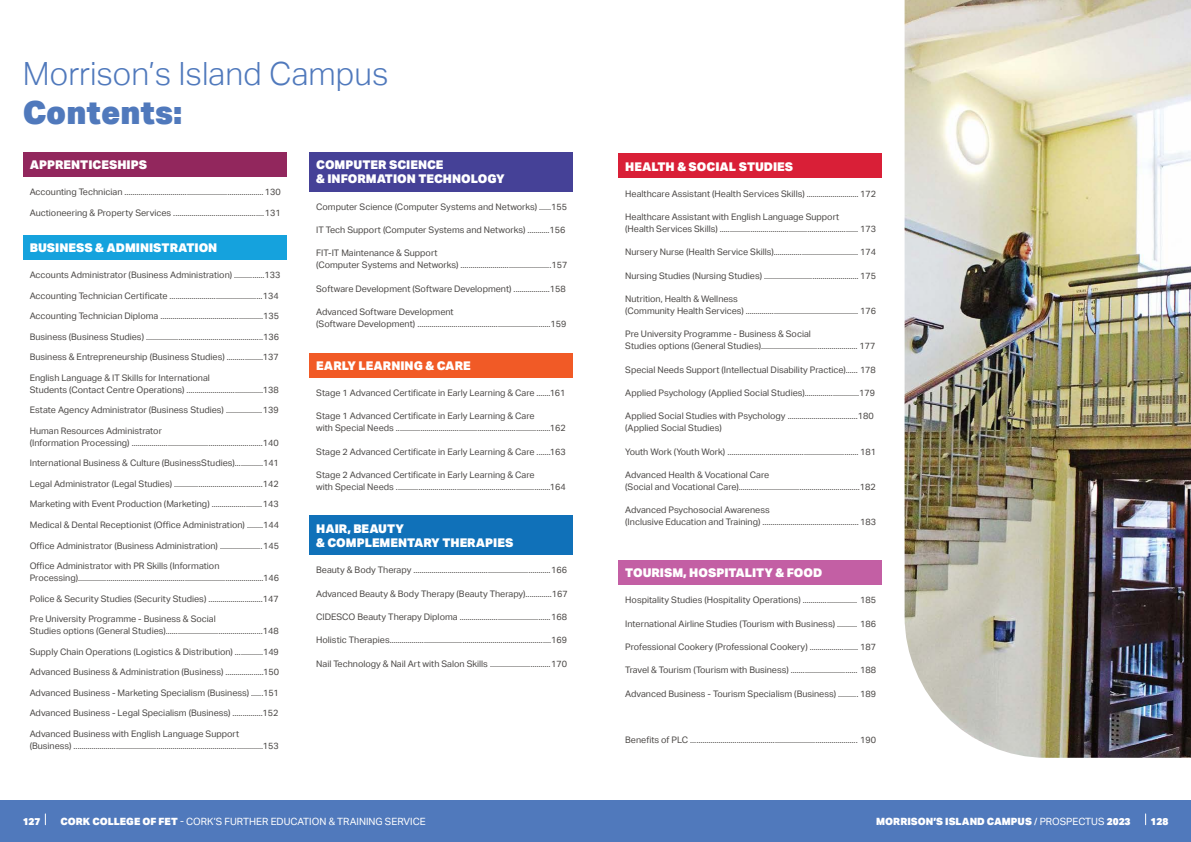
<style>
.page{position:relative;width:1191px;height:842px;background:#fff}
.page>*{position:absolute;margin:0;border:0;box-sizing:border-box;transform-origin:0 0}
.t1{font:300 32px "Aktiv Grotesk";color:#5079bc}
.t2{font:900 32px "Aktiv Grotesk";color:#5079bc}
.t3{font:900 12px/14.4px "Aktiv Grotesk";color:#fff}
.t4{font:10px "Aktiv Grotesk";color:#fff}
.t5{font:900 10px "Aktiv Grotesk";color:#fff}
.t6{font:9px/12px "Aktiv Grotesk";color:#4b4846}
.s1{font-weight:900}
.s2{font-weight:400}
</style>
<div class="page">
<div style="left:0;top:800px;width:1191px;height:42px;background:#5079bc"></div>
<div style="left:23px;top:152px;width:263px;height:25px;background:#92275d"></div>
<div style="left:23px;top:235px;width:263px;height:25px;background:#15a2dd"></div>
<div style="left:309px;top:353px;width:264px;height:24px;background:#f15a26"></div>
<div style="left:309px;top:516px;width:264px;height:39px;background:#1071b9"></div>
<div style="left:309px;top:152px;width:264px;height:39px;background:#454197"></div>
<div style="left:618px;top:153px;width:264px;height:25px;background:#d91f37"></div>
<img style="left:904px;top:0;width:287px;height:758px">
<div style="left:618px;top:560px;width:264px;height:25px;background:#c35fa4"></div>
<h1 class="t1" style="left:23px;top:55px;width:367px">Morrison’s Island Campus</h1>
<h1 class="t2" style="left:23px;top:91px;width:161px">Contents:</h1>
<h2 class="t3" style="left:30px;top:157px;width:119px">APPRENTICESHIPS</h2>
<p class="t6" style="left:30px;top:186px;width:252px">Accounting Technician .....................................................................130</p>
<p class="t6" style="left:30px;top:207px;width:252px">Auctioneering &amp; Property Services .............................................131</p>
<h2 class="t3" style="left:30px;top:240px;width:189px">BUSINESS &amp; ADMINISTRATION</h2>
<p class="t6" style="left:30px;top:269px;width:252px">Accounts Administrator (Business Administration) ...............133</p>
<p class="t6" style="left:30px;top:290px;width:251px">Accounting Technician Certificate ..............................................134</p>
<p class="t6" style="left:30px;top:310px;width:251px">Accounting Technician Diploma ...................................................135</p>
<p class="t6" style="left:30px;top:331px;width:251px">Business (Business Studies) ..........................................................136</p>
<p class="t6" style="left:30px;top:351px;width:251px">Business &amp; Entrepreneurship (Business Studies) ..................137</p>
<p class="t6" style="left:30px;top:372px;width:251px">English Language &amp; IT Skills for International<br>Students (Contact Centre Operations) ......................................138</p>
<p class="t6" style="left:30px;top:404px;width:250px">Estate Agency Administrator (Business Studies) ..................139</p>
<p class="t6" style="left:30px;top:425px;width:250px">Human Resources Administrator<br>(Information Processing) .................................................................140</p>
<p class="t6" style="left:30px;top:457px;width:251px">International Business &amp; Culture (BusinessStudies)..............141</p>
<p class="t6" style="left:30px;top:478px;width:251px">Legal Administrator (Legal Studies) ............................................142</p>
<p class="t6" style="left:30px;top:498px;width:250px">Marketing with Event Production (Marketing) .........................143</p>
<p class="t6" style="left:30px;top:519px;width:251px">Medical &amp; Dental Receptionist (Office Administration) ........144</p>
<p class="t6" style="left:30px;top:539px;width:251px">Office Administrator (Business Administration) .....................145</p>
<p class="t6" style="left:30px;top:560px;width:251px">Office Administrator with PR Skills (Information<br>Processing)............................................................................................146</p>
<p class="t6" style="left:30px;top:592px;width:250px">Police &amp; Security Studies (Security Studies) ...........................147</p>
<p class="t6" style="left:30px;top:613px;width:250px">Pre University Programme - Business &amp; Social<br>Studies options (General Studies)................................................148</p>
<p class="t6" style="left:30px;top:645px;width:251px">Supply Chain Operations (Logistics &amp; Distribution) ..............149</p>
<p class="t6" style="left:30px;top:666px;width:251px">Advanced Business &amp; Administration (Business) ...................150</p>
<p class="t6" style="left:30px;top:686px;width:251px">Advanced Business - Marketing Specialism (Business) ......151</p>
<p class="t6" style="left:30px;top:707px;width:250px">Advanced Business - Legal Specialism (Business) ...............152</p>
<p class="t6" style="left:30px;top:727px;width:250px">Advanced Business with English Language Support (Business) ..............................................................................................153</p>
<h2 class="t3" style="left:316px;top:157px;width:190px">COMPUTER SCIENCE<br>&amp; INFORMATION TECHNOLOGY</h2>
<p class="t6" style="left:316px;top:200px;width:253px">Computer Science (Computer Systems and Networks) ......155</p>
<p class="t6" style="left:316px;top:224px;width:251px">IT Tech Support (Computer Systems and Networks) ...........156</p>
<p class="t6" style="left:316px;top:247px;width:253px">FIT-IT Maintenance &amp; Support<br>(Computer Systems and Networks) .............................................157</p>
<p class="t6" style="left:316px;top:282px;width:251px">Software Development (Software Development) ..................158</p>
<p class="t6" style="left:316px;top:306px;width:252px">Advanced Software Development<br>(Software Development) ..................................................................159</p>
<h2 class="t3" style="left:316px;top:358px;width:156px">EARLY LEARNING &amp; CARE</h2>
<p class="t6" style="left:316px;top:387px;width:251px">Stage 1 Advanced Certificate in Early Learning &amp; Care .......161</p>
<p class="t6" style="left:316px;top:410px;width:251px">Stage 1 Advanced Certificate in Early Learning &amp; Care<br>with Special Needs ............................................................................162</p>
<p class="t6" style="left:316px;top:445px;width:251px">Stage 2 Advanced Certificate in Early Learning &amp; Care .......163</p>
<p class="t6" style="left:316px;top:469px;width:251px">Stage 2 Advanced Certificate in Early Learning &amp; Care<br>with Special Needs ............................................................................164</p>
<h2 class="t3" style="left:316px;top:521px;width:199px">HAIR, BEAUTY<br>&amp; COMPLEMENTARY THERAPIES</h2>
<p class="t6" style="left:316px;top:564px;width:252px">Beauty &amp; Body Therapy ....................................................................166</p>
<p class="t6" style="left:316px;top:587px;width:253px">Advanced Beauty &amp; Body Therapy (Beauty Therapy).............167</p>
<p class="t6" style="left:316px;top:611px;width:252px">CIDESCO Beauty Therapy Diploma .............................................168</p>
<p class="t6" style="left:316px;top:634px;width:252px">Holistic Therapies................................................................................169</p>
<p class="t6" style="left:316px;top:657px;width:252px">Nail Technology &amp; Nail Art with Salon Skills ..............................170</p>
<h2 class="t3" style="left:625px;top:159px;width:169px">HEALTH &amp; SOCIAL STUDIES</h2>
<p class="t6" style="left:625px;top:188px;width:252px">Healthcare Assistant (Health Services Skills) .......................... 172</p>
<p class="t6" style="left:625px;top:211px;width:252px">Healthcare Assistant with English Language Support<br>(Health Services Skills) .................................................................... 173</p>
<p class="t6" style="left:625px;top:246px;width:252px">Nursery Nurse (Health Service Skills).......................................... 174</p>
<p class="t6" style="left:625px;top:270px;width:252px">Nursing Studies (Nursing Studies) ............................................... 175</p>
<p class="t6" style="left:625px;top:293px;width:252px">Nutrition, Health &amp; Wellness<br>(Community Health Services) ........................................................ 176</p>
<p class="t6" style="left:625px;top:328px;width:252px">Pre University Programme - Business &amp; Social<br>Studies options (General Studies)................................................ 177</p>
<p class="t6" style="left:625px;top:364px;width:252px">Special Needs Support (Intellectual Disability Practice)...... 178</p>
<p class="t6" style="left:625px;top:387px;width:251px">Applied Psychology (Applied Social Studies)...........................179</p>
<p class="t6" style="left:625px;top:410px;width:250px">Applied Social Studies with Psychology ...................................180 (Applied Social Studies)</p>
<p class="t6" style="left:625px;top:446px;width:252px">Youth Work (Youth Work) ................................................................. 181</p>
<p class="t6" style="left:625px;top:469px;width:252px">Advanced Health &amp; Vocational Care<br>(Social and Vocational Care)............................................................182</p>
<p class="t6" style="left:625px;top:504px;width:252px">Advanced Psychosocial Awareness<br>(Inclusive Education and Training) ................................................ 183</p>
<h2 class="t3" style="left:625px;top:565px;width:199px">TOURISM, HOSPITALITY &amp; FOOD</h2>
<p class="t6" style="left:625px;top:594px;width:252px">Hospitality Studies (Hospitality Operations) ........................... 185</p>
<p class="t6" style="left:625px;top:617px;width:252px">International Airline Studies (Tourism with Business) .......... 186</p>
<p class="t6" style="left:625px;top:641px;width:252px">Professional Cookery (Professional Cookery) ........................ 187</p>
<p class="t6" style="left:625px;top:664px;width:252px">Travel &amp; Tourism (Tourism with Business) ................................. 188</p>
<p class="t6" style="left:625px;top:687px;width:252px">Advanced Business - Tourism Specialism (Business) .......... 189</p>
<p class="t6" style="left:625px;top:734px;width:252px">Benefits of PLC ................................................................................... 190</p>
<p class="t5" style="left:23px;top:815px;width:19px">127</p>
<p class="t4" style="left:60px;top:816px;width:367px"><span class="s1">CORK COLLEGE OF FET</span> - CORK’S FURTHER EDUCATION &amp; TRAINING SERVICE</p>
<p class="t5" style="left:876px;top:815px;width:256px">MORRISON’S ISLAND CAMPUS <span class="s2">/ PROSPECTUS</span> 2023</p>
<p class="t5" style="left:1150px;top:815px;width:19px">128</p>
</div>
